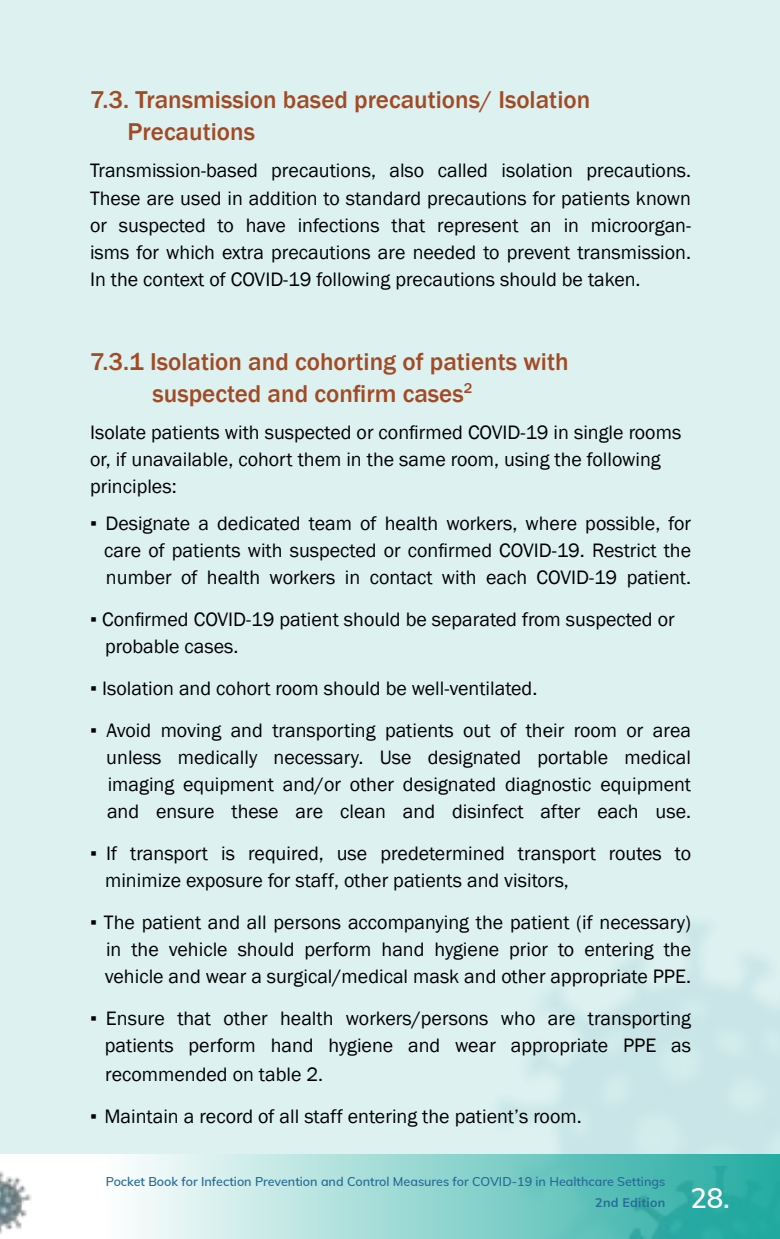
<style>
.page{position:relative;width:780px;height:1239px;background:#fff}
.page>*{position:absolute;margin:0;border:0;box-sizing:border-box;transform-origin:0 0}
.t1{font:600 27.5px "Mulish";color:#fff}
.t2{font:500 25px/32px "Franklin Gothic";color:#a24a24}
.t3{font:20px/27px "Franklin Gothic";color:#000;text-align:justify}
.t4{font:600 12.5px "Mulish";color:#276c97}
.t5{font:700 12.5px "Mulish";letter-spacing:.02em;color:#276c97}
</style>
<div class="page">
<div style="left:0;top:1px;width:779px;height:1153px;background:#dcf1f0"></div>
<img style="left:0;top:1171px;width:32px;height:63px">
<svg style="left:133px;top:1154px;width:646px;height:84px;background:#89d1cc"></svg>
<p class="t2" style="left:128px;top:85px;width:464px;text-indent:-38px">7.3. Transmission based precautions/ Isolation<br>Precautions</p>
<p class="t3" style="left:90px;top:158px;width:602px">Transmission-based precautions, also called isolation precautions.<br>These are used in addition to standard precautions for patients known or suspected to have infections that represent an in microorgan&shy;isms for which extra precautions are needed to prevent transmission.<br>In the context of COVID-19 following precautions should be taken.</p>
<p class="t2" style="left:152px;top:346px;width:417px;text-indent:-62px">7.3.1 Isolation and cohorting of patients with suspected and confirm cases<sup>2</sup></p>
<p class="t3" style="left:90px;top:419px;width:592px;text-align:left">Isolate patients with suspected or confirmed COVID-19 in single rooms or, if unavailable, cohort them in the same room, using the following principles:</p>
<p class="t3" style="left:104px;top:510px;width:588px;text-indent:-14px">▪ Designate a dedicated team of health workers, where possible, for care of patients with suspected or confirmed COVID-19. Restrict the number of health workers in contact with each COVID-19 patient.</p>
<p class="t3" style="left:105px;top:606px;width:571px;text-indent:-15px">▪ Confirmed COVID-19 patient should be separated from suspected or probable cases.</p>
<p class="t3" style="left:90px;top:675px;width:449px">▪ Isolation and cohort room should be well-ventilated.</p>
<p class="t3" style="left:106px;top:717px;width:586px;text-indent:-16px">▪ Avoid moving and transporting patients out of their room or area unless medically necessary. Use designated portable medical imaging equipment and/or other designated diagnostic equipment and ensure these are clean and disinfect after each use.</p>
<p class="t3" style="left:105px;top:840px;width:587px;text-indent:-15px">▪ If transport is required, use predetermined transport routes to minimize exposure for staff, other patients and visitors,</p>
<p class="t3" style="left:105px;top:909px;width:587px;text-indent:-15px">▪ The patient and all persons accompanying the patient (if necessary) in the vehicle should perform hand hygiene prior to entering the vehicle and wear a surgical/medical mask and other appropriate PPE.</p>
<p class="t3" style="left:90px;top:1005px;width:602px;text-align:right">▪ Ensure that other health workers/persons who are transporting patients perform hand hygiene and wear appropriate PPE as</p>
<p class="t3" style="left:105px;top:1061px;width:219px">recommended on table 2.</p>
<p class="t3" style="left:90px;top:1103px;width:493px">▪ Maintain a record of all staff entering the patient’s room.</p>
<p class="t4" style="left:106px;top:1176px;width:561px">Pocket Book for Infection Prevention and Control Measures for COVID-19 in Healthcare Settings</p>
<p class="t5" style="left:595px;top:1197px;width:72px">2nd Edition</p>
<h1 class="t1" style="left:690px;top:1187px;width:41px">28.</h1>
</div>
